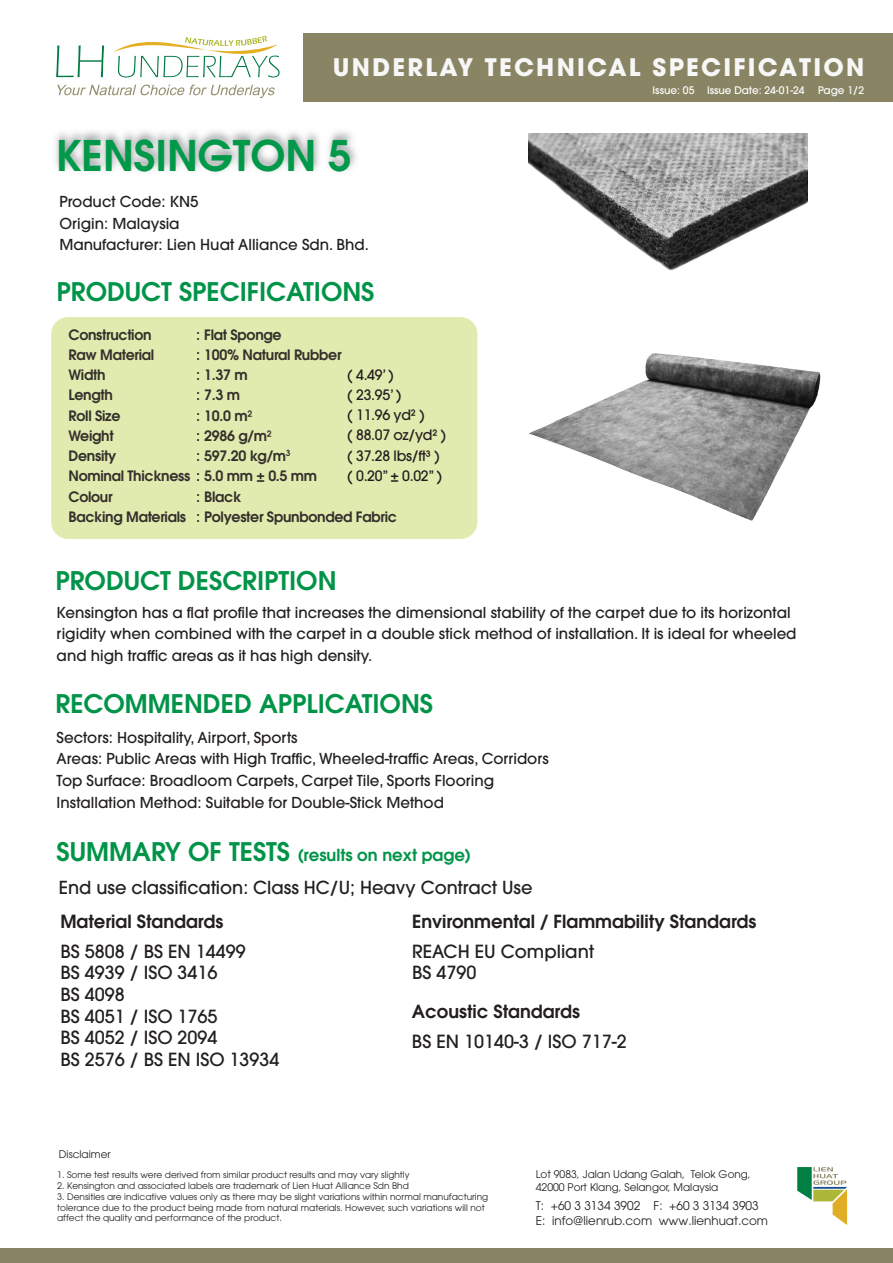
<style>
.page{position:relative;width:893px;height:1263px;background:#fff}
.page>*{position:absolute;margin:0;border:0;box-sizing:border-box;transform-origin:0 0}
.t1{font:600 42px "Avant Garde CE";color:#009949}
.t2{font:600 25.5px "Avant Garde CE";color:#019448}
.t3{font:700 24px "Avant Garde";letter-spacing:.095em;color:#f7f7f7}
.t4{font:500 18px/21.6px "Avant Garde";color:#231f20}
.t5{font:600 18px "Avant Garde CE";color:#231f20}
.t6{font:500 17.85px "Avant Garde";color:#231f20}
.t7{font:600 16.5px "Avant Garde CE";color:#019448}
.t8{font:500 15px/21.6px "Avant Garde";color:#231f20}
.t9{font:600 14.25px/20.2px "Avant Garde CE";letter-spacing:-.02em;color:#231f20}
.t10{font:500 14.25px/20.2px "Avant Garde";letter-spacing:-.02em;color:#231f20}
.t11{font:12px/14.4px "Avant Garde CE";color:#231f20}
.t12{font:10.5px/12.6px "Avant Garde CE";color:#231f20}
.t13{font:500 10.35px "Avant Garde";color:#fff}
.t14{font:9px/10.8px "Avant Garde CE";color:#231f20}
.s1{font-family:"Avant Garde";font-weight:500}
.s2{font-size:25.5px}
</style>
<div class="page">
<div style="left:304px;top:33px;width:589px;height:68px;background:#898564"></div>
<img style="left:55px;top:76px;width:351px;height:96px">
<svg style="left:57px;top:85px;width:218px;height:13px"></svg>
<svg style="left:56px;top:46px;width:48px;height:31px"></svg>
<svg style="left:113px;top:36px;width:167px;height:41px"></svg>
<svg style="left:797px;top:1167px;width:50px;height:58px"></svg>
<div style="left:0;top:1249px;width:893px;height:14px;background:#888464"></div>
<div style="left:51px;top:317px;width:426px;height:222px;background:#e1eaaf;border-radius:17px"></div>
<img style="left:529px;top:134px;width:278px;height:137px">
<img style="left:529px;top:353px;width:292px;height:168px">
<h3 class="t3" style="left:333px;top:51px;width:533px">UNDERLAY TECHNICAL SPECIFICATION</h3>
<p class="t13" style="left:653px;top:84px;width:154px">Issue: 05 Issue Date: 24-01-24</p>
<p class="t13" style="left:818px;top:84px;width:48px">Page 1/2</p>
<h1 class="t1" style="left:56px;top:129px;width:297px">KENSINGTON 5</h1>
<p class="t8" style="left:59px;top:191px;width:311px">Product Code: KN5<br>Origin: Malaysia<br>Manufacturer: Lien Huat Alliance Sdn. Bhd.</p>
<h2 class="t2" style="left:57px;top:275px;width:319px">PRODUCT SPECIFICATIONS</h2>
<p class="t9" style="left:69px;top:324px;width:123px">Construction<br>Raw Material<br>Width<br>Length<br>Roll Size<br>Weight<br>Density<br>Nominal Thickness<br>Colour<br>Backing Materials</p>
<p class="t9" style="left:197px;top:324px;width:201px">: Flat Sponge<br>: 100% Natural Rubber<br>: 1.37 m<br>: 7.3 m<br>: 10.0 m<span class="s1">²<br></span>: 2986 g/m<span class="s1">²<br></span>: 597.20 kg/m<sup>3<br></sup>: 5.0 mm ± 0.5 mm<br>: Black<br>: Polyester Spunbonded Fabric</p>
<p class="t10" style="left:347px;top:364px;width:101px">( 4.49’ )<br>( 23.95’ )<br>( 11.96 yd² )<br>( 88.07 oz/yd² ) ( 37.28 lbs/ft³ ) ( 0.20” ± 0.02” )</p>
<h2 class="t2" style="left:56px;top:563px;width:283px">PRODUCT DESCRIPTION</h2>
<p class="t8" style="left:57px;top:601px;width:741px">Kensington has a flat profile that increases the dimensional stability of the carpet due to its horizontal rigidity when combined with the carpet in a double stick method of installation. It is ideal for wheeled and high traffic areas as it has high density.</p>
<h2 class="t2" style="left:56px;top:687px;width:379px">RECOMMENDED APPLICATIONS</h2>
<p class="t8" style="left:57px;top:726px;width:494px">Sectors: Hospitality, Airport, Sports<br>Areas: Public Areas with High Traffic, Wheeled-traffic Areas, Corridors Top Surface: Broadloom Carpets, Carpet Tile, Sports Flooring Installation Method: Suitable for Double-Stick Method</p>
<p class="t7" style="left:57px;top:844px;width:416px"><span class="s2">SUMMARY OF TESTS</span> (results on next page)</p>
<p class="t6" style="left:59px;top:876px;width:475px">End use classification: Class HC/U; Heavy Contract Use</p>
<p class="t5" style="left:60px;top:910px;width:164px">Material Standards</p>
<p class="t5" style="left:412px;top:910px;width:346px">Environmental / Flammability Standards</p>
<p class="t4" style="left:60px;top:940px;width:221px">BS 5808 / BS EN 14499<br>BS 4939 / ISO 3416<br>BS 4098<br>BS 4051 / ISO 1765<br>BS 4052 / ISO 2094<br>BS 2576 / BS EN ISO 13934</p>
<p class="t4" style="left:412px;top:940px;width:183px">REACH EU Compliant<br>BS 4790</p>
<p class="t5" style="left:412px;top:1000px;width:169px">Acoustic Standards</p>
<p class="t4" style="left:412px;top:1030px;width:216px">BS EN 10140-3 / ISO 717-2</p>
<p class="t12" style="left:59px;top:1148px;width:53px">Disclaimer</p>
<p class="t14" style="left:57px;top:1169px;width:354px">1. Some test results were derived from similar product results and may vary slightly</p>
<p class="t14" style="left:57px;top:1180px;width:353px">2. Kensington and associated labels are trademark of Lien Huat Alliance Sdn Bhd</p>
<p class="t14" style="left:57px;top:1191px;width:433px">3. Densities are indicative values only as there may be slight variations within normal manufacturing tolerance due to the product being made from natural materials. However, such variations will not affect the quality and performance of the product.</p>
<p class="t12" style="left:536px;top:1168px;width:216px">Lot 9083, Jalan Udang Galah, Telok Gong,<br>42000 Port Klang, Selangor, Malaysia</p>
<p class="t11" style="left:536px;top:1198px;width:234px">T: +60 3 3134 3902 F: +60 3 3134 3903<br>E: info@lienrub.com www.lienhuat.com</p>
</div>
